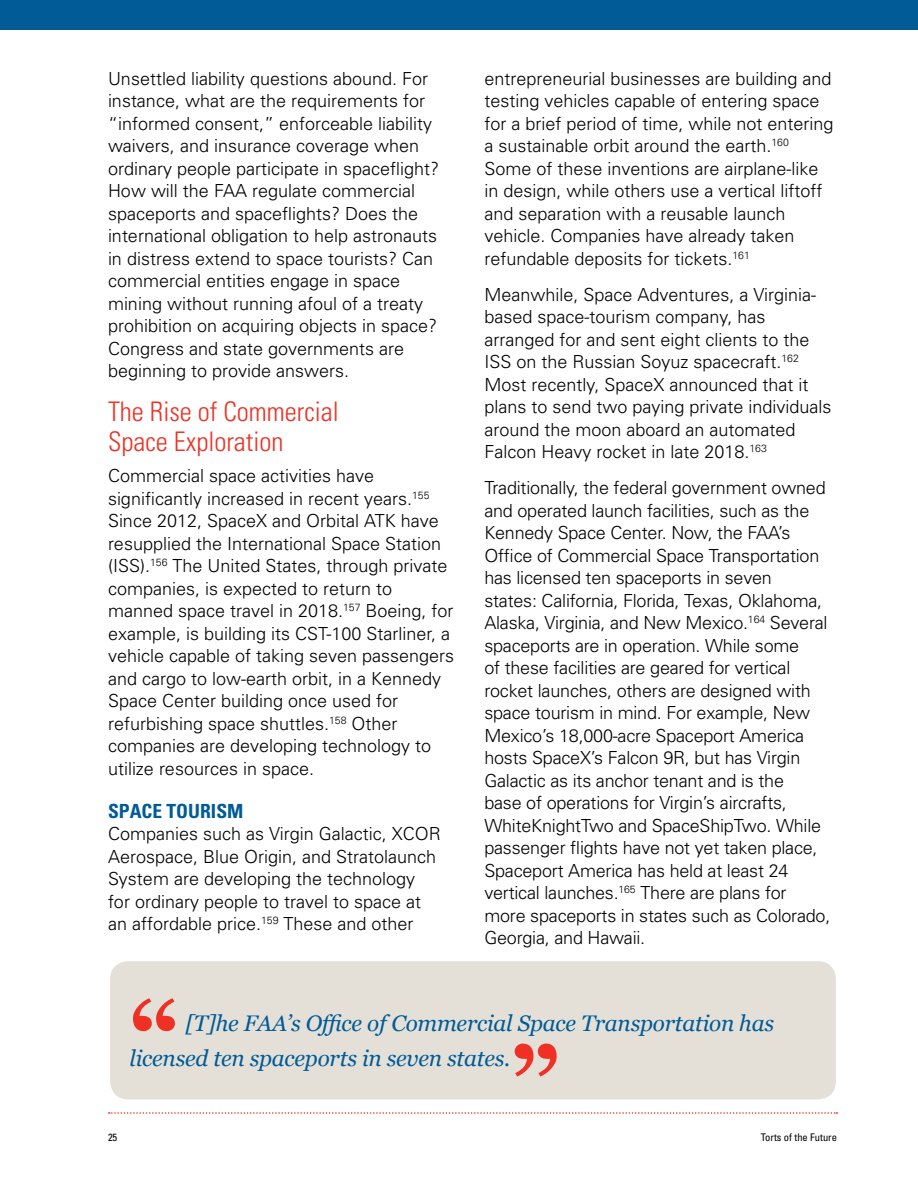
<style>
.page{position:relative;width:918px;height:1188px;background:#fff}
.page>*{position:absolute;margin:0;border:0;box-sizing:border-box;transform-origin:0 0}
.t1{font:700 96.15px "Georgia";color:#ee3124}
.t2{font:300 condensed 27px/30px "Univers";color:#ee3124}
.t3{font:italic 22.5px/34.5px "Georgia";letter-spacing:-.01em;color:#005b97}
.t4{font:700 condensed 19.5px "Univers";color:#005b97}
.t5{font:300 18px/22.5px "Univers";color:#000}
.t6{font:condensed 10.5px "Univers";color:#000}
</style>
<div class="page">
<svg style="left:109px;top:1112px;width:728px;height:2px"></svg>
<div style="left:0;top:0;width:918px;height:30px;background:#005b97"></div>
<div style="left:110px;top:961px;width:726px;height:138px;background:#e4e0d8;border-radius:18px"></div>
<p class="t5" style="left:108px;top:67px;width:333px">Unsettled liability questions abound. For instance, what are the requirements for “informed consent,” enforceable liability waivers, and insurance coverage when ordinary people participate in spaceflight?<br>How will the FAA regulate commercial spaceports and spaceflights? Does the international obligation to help astronauts in distress extend to space tourists? Can commercial entities engage in space mining without running afoul of a treaty prohibition on acquiring objects in space?<br>Congress and state governments are beginning to provide answers.</p>
<h2 class="t2" style="left:108px;top:396px;width:232px">The Rise of Commercial<br>Space Exploration</h2>
<p class="t5" style="left:108px;top:465px;width:348px">Commercial space activities have significantly increased in recent years.<sup>155<br></sup>Since 2012, SpaceX and Orbital ATK have resupplied the International Space Station (ISS).<sup>156</sup> The United States, through private companies, is expected to return to manned space travel in 2018.<sup>157</sup> Boeing, for example, is building its CST-100 Starliner, a vehicle capable of taking seven passengers and cargo to low-earth orbit, in a Kennedy Space Center building once used for refurbishing space shuttles.<sup>158</sup> Other companies are developing technology to utilize resources in space.</p>
<p class="t4" style="left:108px;top:799px;width:137px">SPACE TOURISM</p>
<p class="t5" style="left:108px;top:822px;width:334px">Companies such as Virgin Galactic, XCOR Aerospace, Blue Origin, and Stratolaunch System are developing the technology for ordinary people to travel to space at an affordable price.<sup>159</sup> These and other</p>
<p class="t5" style="left:484px;top:67px;width:351px">entrepreneurial businesses are building and testing vehicles capable of entering space for a brief period of time, while not entering a sustainable orbit around the earth.<sup>160<br></sup>Some of these inventions are airplane-like in design, while others use a vertical liftoff and separation with a reusable launch vehicle. Companies have already taken refundable deposits for tickets.<sup>161</sup></p>
<p class="t5" style="left:484px;top:283px;width:349px">Meanwhile, Space Adventures, a Virginia&shy;based space-tourism company, has arranged for and sent eight clients to the ISS on the Russian Soyuz spacecraft.<sup>162<br></sup>Most recently, SpaceX announced that it plans to send two paying private individuals around the moon aboard an automated Falcon Heavy rocket in late 2018.<sup>163</sup></p>
<p class="t5" style="left:484px;top:477px;width:348px">Traditionally, the federal government owned and operated launch facilities, such as the Kennedy Space Center. Now, the FAA’s Office of Commercial Space Transportation has licensed ten spaceports in seven<br>states: California, Florida, Texas, Oklahoma, Alaska, Virginia, and New Mexico.<sup>164</sup> Several spaceports are in operation. While some<br>of these facilities are geared for vertical rocket launches, others are designed with space tourism in mind. For example, New Mexico’s 18,000-acre Spaceport America hosts SpaceX’s Falcon 9R, but has Virgin Galactic as its anchor tenant and is the<br>base of operations for Virgin’s aircrafts, WhiteKnightTwo and SpaceShipTwo. While passenger flights have not yet taken place, Spaceport America has held at least 24 vertical launches.<sup>165</sup> There are plans for more spaceports in states such as Colorado, Georgia, and Hawaii.</p>
<h1 class="t1" style="left:130px;top:964px;width:51px">“</h1>
<p class="t3" style="left:130px;top:1005px;width:646px;text-indent:56px">[T]he FAA’s Office of Commercial Space Transportation has licensed ten spaceports in seven states.</p>
<h1 class="t1" style="left:510px;top:1010px;width:51px">”</h1>
<p class="t6" style="left:108px;top:1130px;width:11px">25</p>
<p class="t6" style="left:761px;top:1130px;width:78px">Torts of the Future</p>
</div>
